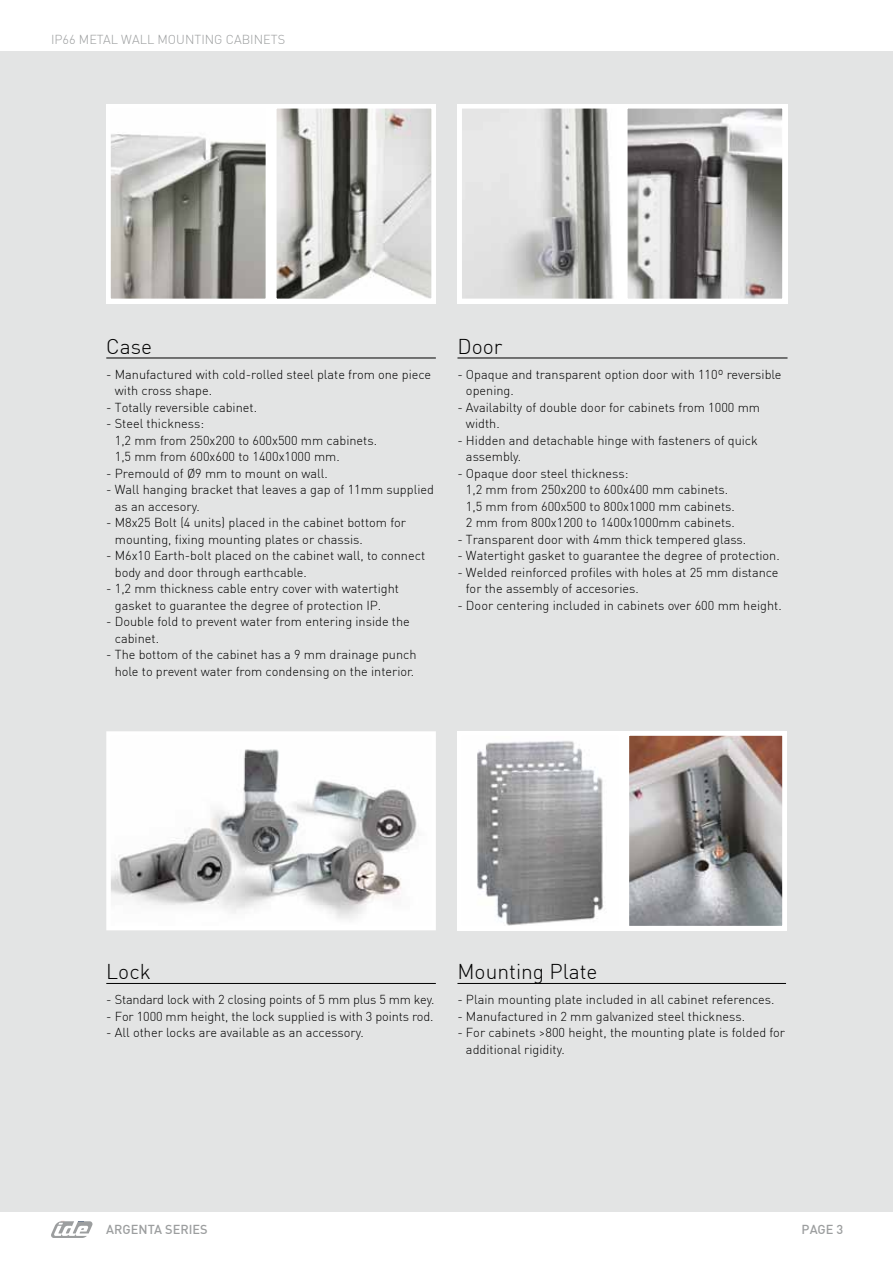
<style>
.page{position:relative;width:893px;height:1263px;background:#fff}
.page>*{position:absolute;margin:0;border:0;box-sizing:border-box;transform-origin:0 0}
.t1{font:300 21px "DIN";color:#000}
.t2{font:300 12.75px/16.5px "DIN";color:#000}
.t3{font:300 12.75px "DIN";color:#9c9e9f}
.t4{font:500 12.75px "DIN";color:#9c9e9f}
.s1{font-family:"DIN Pro"}
</style>
<div class="page">
<div style="left:0;top:51px;width:893px;height:1161px;background:#e3e4e4"></div>
<svg style="left:51px;top:1221px;width:41px;height:17px"></svg>
<hr style="left:106px;top:358px;width:330px;height:1px;background:#000">
<hr style="left:457px;top:358px;width:330px;height:1px;background:#000">
<hr style="left:106px;top:983px;width:330px;height:1px;background:#000">
<hr style="left:457px;top:983px;width:329px;height:1px;background:#000">
<img style="left:111px;top:109px;width:154px;height:189px">
<div style="left:106px;top:104px;width:164px;height:199px;border:4px solid #fff"></div>
<img style="left:111px;top:736px;width:320px;height:189px">
<div style="left:106px;top:731px;width:330px;height:199px;border:4px solid #fff"></div>
<img style="left:510px;top:109px;width:106px;height:189px">
<div style="left:457px;top:104px;width:164px;height:199px;border:4px solid #fff"></div>
<img style="left:462px;top:736px;width:156px;height:189px">
<div style="left:457px;top:731px;width:166px;height:199px;border:4px solid #fff"></div>
<img style="left:277px;top:109px;width:154px;height:189px">
<div style="left:272px;top:104px;width:164px;height:199px;border:4px solid #fff"></div>
<img style="left:628px;top:109px;width:154px;height:189px">
<div style="left:623px;top:104px;width:164px;height:199px;border:4px solid #fff"></div>
<img style="left:630px;top:736px;width:152px;height:189px">
<div style="left:625px;top:731px;width:162px;height:199px;border:4px solid #fff"></div>
<p class="t3" style="left:51px;top:32px;width:236px">IP66 METAL WALL MOUNTING CABINETS</p>
<h1 class="t1" style="left:106px;top:333px;width:47px">Case</h1>
<p class="t2" style="left:115px;top:366px;width:318px;text-indent:-9px">- Manufactured with cold-rolled steel plate from one piece with cross shape.</p>
<p class="t2" style="left:106px;top:399px;width:152px">- Totally reversible cabinet.</p>
<p class="t2" style="left:115px;top:415px;width:264px;text-indent:-9px">- Steel thickness:<br>1,2 mm from 250x200 to 600x500 mm cabinets.<br>1,5 mm from 600x600 to 1400x1000 mm.</p>
<p class="t2" style="left:106px;top:465px;width:223px">- Premould of Ø9 mm to mount on wall.</p>
<p class="t2" style="left:115px;top:481px;width:321px;text-indent:-9px">- Wall hanging bracket that leaves a gap of 11mm supplied as an accesory.</p>
<p class="t2" style="left:115px;top:514px;width:293px;text-indent:-9px">- M8x25 Bolt (4 units) placed in the cabinet bottom for mounting, fixing mounting plates or chassis.</p>
<p class="t2" style="left:115px;top:547px;width:312px;text-indent:-9px">- M6x10 Earth-bolt placed on the cabinet wall, to connect body and door through earthcable.</p>
<p class="t2" style="left:115px;top:580px;width:286px;text-indent:-9px">- 1,2 mm thickness cable entry cover with watertight gasket to guarantee the degree of protection IP.</p>
<p class="t2" style="left:115px;top:613px;width:297px;text-indent:-9px">- Double fold to prevent water from entering inside the cabinet.</p>
<p class="t2" style="left:106px;top:646px;width:312px;text-align:center">- The bottom of the cabinet has a 9 mm drainage punch hole to prevent water from condensing on the interior.</p>
<h1 class="t1" style="left:457px;top:333px;width:46px">Door</h1>
<p class="t2" style="left:466px;top:366px;width:317px;text-indent:-9px">- Opaque and transparent option door with 110º reversible opening.</p>
<p class="t2" style="left:466px;top:399px;width:296px;text-indent:-9px">- Availabilty of double door for cabinets from 1000 mm width.</p>
<p class="t2" style="left:466px;top:432px;width:293px;text-indent:-9px">- Hidden and detachable hinge with fasteners of quick assembly.</p>
<p class="t2" style="left:466px;top:465px;width:270px;text-indent:-9px">- Opaque door steel thickness:<br>1,2 mm from 250x200 to 600x400 mm cabinets.<br>1,5 mm from 600x500 to 800x1000 mm cabinets.<br>2 mm from 800x1200 to 1400x1000mm cabinets.</p>
<p class="t2" style="left:457px;top:531px;width:290px">- Transparent door with 4mm thick tempered glass.</p>
<p class="t2" style="left:457px;top:547px;width:324px">- Watertight gasket to guarantee the degree of protection.</p>
<p class="t2" style="left:466px;top:564px;width:314px;text-indent:-9px">- Welded reinforced profiles with holes at 25 mm distance for the assembly of accesories.</p>
<p class="t2" style="left:457px;top:597px;width:326px">- Door centering included in cabinets over 600 mm height.</p>
<h1 class="t1" style="left:106px;top:958px;width:46px">Lock</h1>
<p class="t2" style="left:106px;top:991px;width:330px">- Standard lock with 2 closing points of 5 mm plus 5 mm key.</p>
<p class="t2" style="left:106px;top:1007px;width:329px">- For 1000 mm height, the lock supplied is with 3 points rod.</p>
<p class="t2" style="left:106px;top:1024px;width:259px">- All other locks are available as an accessory.</p>
<h1 class="t1" style="left:457px;top:958px;width:142px">Mounting Plate</h1>
<p class="t2" style="left:457px;top:991px;width:319px">- Plain mounting plate included in all cabinet references.</p>
<p class="t2" style="left:457px;top:1007px;width:289px">- Manufactured in 2 mm galvanized steel thickness.</p>
<p class="t2" style="left:466px;top:1024px;width:321px;text-indent:-9px">- For cabinets <span class="s1">&gt;</span>800 height, the mounting plate is folded for additional rigidity.</p>
<p class="t4" style="left:106px;top:1221px;width:103px">ARGENTA SERIES</p>
<p class="t4" style="left:802px;top:1221px;width:43px">PAGE 3</p>
</div>
